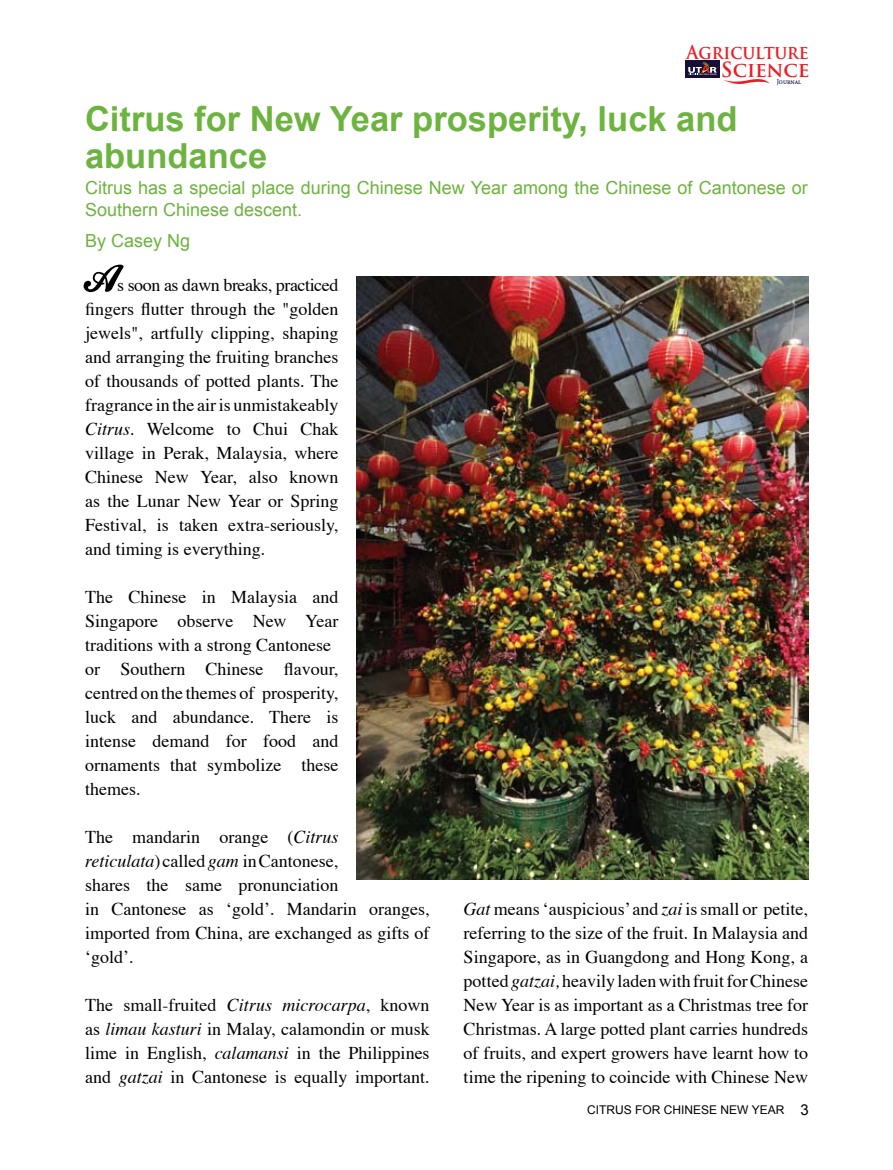
<style>
.page{position:relative;width:893px;height:1170px;background:#fff}
.page>*{position:absolute;margin:0;border:0;box-sizing:border-box;transform-origin:0 0}
.t1{font:700 34.5px/36px "Arial";color:#6db33f}
.t2{font:700 20.4px "Trajan Pro";color:#ed1c24}
.t3{font:700 18.75px "Trajan Pro";color:#ed1c24;scale:.91 1}
.t4{font:18px/24px "Times";color:#000;text-align:justify}
.t5{font:18px/21.6px "Arial";color:#6db33f}
.t6{font:15px "Arial";color:#000}
.t7{font:12px "Arial";color:#000}
.t8{font:6.75px "Andada SC";color:#161038}
.s1{font-style:italic}
</style>
<div class="page">
<svg style="left:723px;top:79px;width:47px;height:5px"></svg>
<div style="left:685px;top:61px;width:34px;height:17px;background:#161038"></div>
<svg style="left:688px;top:62px;width:29px;height:13px"></svg>
<img style="left:356px;top:277px;width:452px;height:602px">
<svg style="left:84px;top:264px;width:40px;height:28px"></svg>
<p class="t3" style="left:686px;top:40px;width:136px">Agriculture</p>
<p class="t2" style="left:721px;top:56px;width:90px">Science</p>
<h1 class="t1" style="left:85px;top:101px;width:654px">Citrus for New Year prosperity, luck and abundance</h1>
<p class="t8" style="left:777px;top:77px;width:26px">Journal</p>
<p class="t5" style="left:85px;top:177px;width:724px">Citrus has a special place during Chinese New Year among the Chinese of Cantonese or<br>Southern Chinese descent.</p>
<p class="t5" style="left:85px;top:229px;width:107px">By Casey Ng</p>
<p class="t4" style="left:85px;top:271px;width:255px;text-indent:32px">s soon as dawn breaks, practiced fingers flutter through the "golden jewels", artfully clipping, shaping and arranging the fruiting branches of thousands of potted plants. The fragrance in the air is unmistakeably <span class="s1">Citrus</span>. Welcome to Chui Chak village in Perak, Malaysia, where Chinese New Year, also known as the Lunar New Year or Spring Festival, is taken extra-seriously, and timing is everything.</p>
<p class="t4" style="left:85px;top:583px;width:255px;text-align:left">The Chinese in Malaysia and<br>Singapore observe New Year traditions with a strong Cantonese or Southern Chinese flavour, centred on the themes of prosperity, luck and abundance. There is intense demand for food and ornaments that symbolize these themes.</p>
<p class="t4" style="left:85px;top:823px;width:346px;text-align:left">The mandarin orange (<span class="s1">Citrus<br>reticulata</span>) called <span class="s1">gam</span> in Cantonese,<br>shares the same pronunciation<br>in Cantonese as ‘gold’. Mandarin oranges, imported from China, are exchanged as gifts of ‘gold’.</p>
<p class="t4" style="left:85px;top:991px;width:346px">The small-fruited <span class="s1">Citrus microcarpa</span>, known as <span class="s1">limau kasturi</span> in Malay, calamondin or musk lime in English, <span class="s1">calamansi</span> in the Philippines and <span class="s1">gatzai</span> in Cantonese is equally important.</p>
<p class="t4" style="left:464px;top:895px;width:346px"><span class="s1">Gat</span> means ‘auspicious’ and <span class="s1">zai</span> is small or petite, referring to the size of the fruit. In Malaysia and Singapore, as in Guangdong and Hong Kong, a potted <span class="s1">gatzai,</span> heavily laden with fruit for Chinese New Year is as important as a Christmas tree for Christmas. A large potted plant carries hundreds of fruits, and expert growers have learnt how to time the ripening to coincide with Chinese New</p>
<p class="t7" style="left:587px;top:1102px;width:199px">CITRUS FOR CHINESE NEW YEAR</p>
<p class="t6" style="left:800px;top:1100px;width:10px">3</p>
</div>
